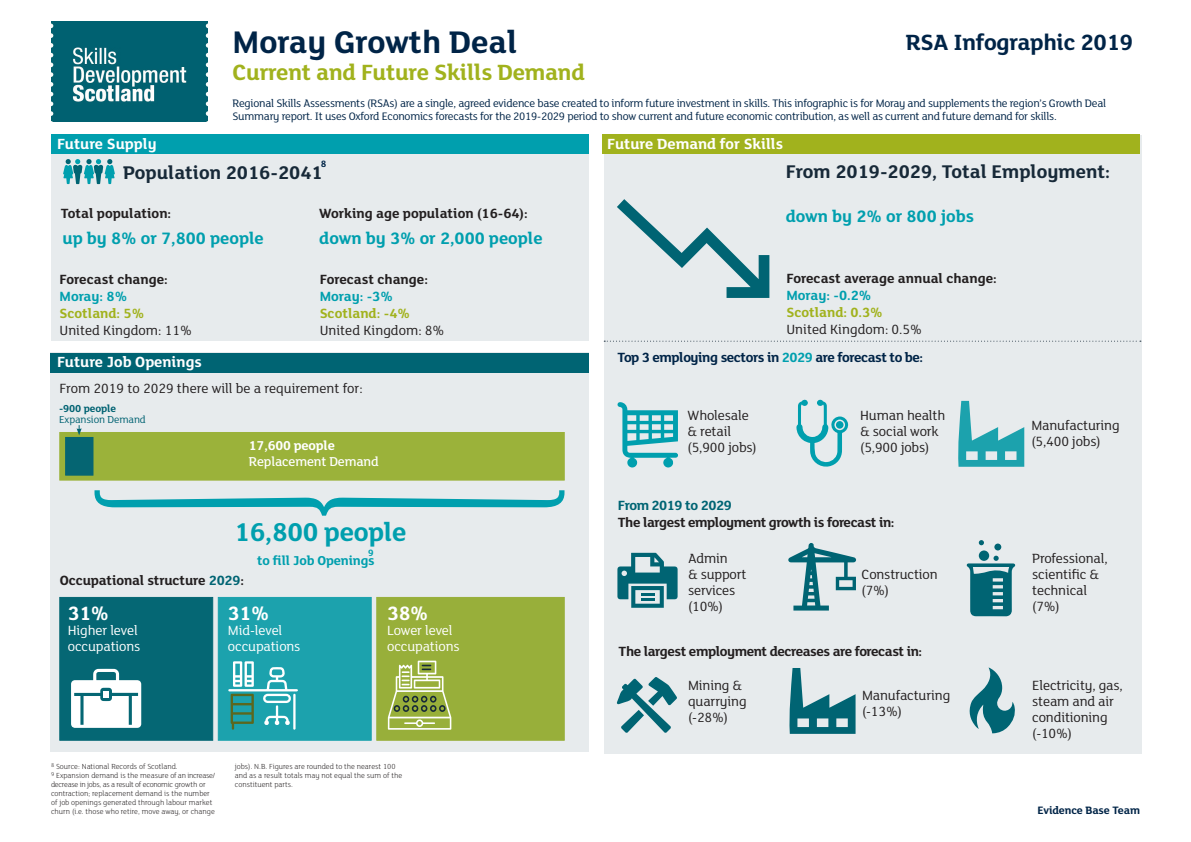
<style>
.page{position:relative;width:1191px;height:842px;background:#fff}
.page>*{position:absolute;margin:0;border:0;box-sizing:border-box;transform-origin:0 0}
.t1{font:700 34px "FS Lola";color:#002447}
.t2{font:700 28px "FS Lola";letter-spacing:-.01em;color:#009fae}
.t3{font:700 24px "FS Lola";letter-spacing:-.01em;color:#a1b21d}
.t4{font:700 24px "FS Lola";letter-spacing:-.01em;color:#002447}
.t5{font:700 21px "FS Lola";color:#fff}
.t6{font:700 20px "FS Lola";color:#172938}
.t7{font:700 18px "FS Lola";color:#009fae}
.t8{font:700 16px "FS Lola";color:#fff}
.t9{font:14.5px/16px "FS Lola";letter-spacing:-.01em;color:#231f20}
.t10{font:700 14.5px "FS Lola";letter-spacing:-.01em;color:#231f20}
.t11{font:700 14.5px "FS Lola";letter-spacing:-.03em;color:#231f20}
.t12{font:14.5px "FS Lola";letter-spacing:-.01em;color:#fff}
.t13{font:700 14.5px "FS Lola";letter-spacing:-.03em;color:#002447}
.t14{font:700 14.5px "FS Lola";color:#a1b21d}
.t15{font:700 14.5px "FS Lola";color:#009fae}
.t16{font:700 14.5px "FS Lola";letter-spacing:-.03em;color:#006473}
.t17{font:700 14px "FS Lola";letter-spacing:-.01em;color:#009fae}
.t18{font:500 14px "FS Lola";letter-spacing:-.01em;color:#fff}
.t19{font:700 14px "FS Lola";letter-spacing:-.01em;color:#fff}
.t20{font:11.8px/13px "FS Lola";letter-spacing:-.02em;color:#002447}
.t21{font:700 11.7px "FS Lola";letter-spacing:-.01em;color:#002447}
.t22{font:11px "FS Lola";letter-spacing:-.01em;color:#006272}
.t23{font:700 11px "FS Lola";letter-spacing:-.01em;color:#006272}
.t24{font:700 10px "FS Lola";color:#002447}
.t25{font:700 10px "FS Lola";color:#009fae}
.t26{font:300 8px/9px "FS Lola";color:#231f20}
.s1{color:#006473}
.s2{color:#009fae}
</style>
<div class="page">
<div style="left:50px;top:353px;width:538px;height:399px;background:#e7ebed"></div>
<div style="left:50px;top:353px;width:538px;height:19px;background:#006473"></div>
<div style="left:604px;top:135px;width:537px;height:618px;background:#e7ebed"></div>
<div style="left:602px;top:134px;width:538px;height:20px;background:#a1b21d"></div>
<div style="left:51px;top:134px;width:537px;height:207px;background:#e7ebed"></div>
<div style="left:51px;top:134px;width:537px;height:20px;background:#009fae"></div>
<img style="left:52px;top:21px;width:155px;height:101px">
<svg style="left:617px;top:199px;width:152px;height:99px"></svg>
<svg style="left:604px;top:341px;width:537px;height:1px"></svg>
<svg style="left:617px;top:553px;width:60px;height:55px"></svg>
<hr style="left:640px;top:598px;width:14px;height:3px;background:#006473">
<svg style="left:616px;top:677px;width:61px;height:56px"></svg>
<svg style="left:789px;top:668px;width:66px;height:66px"></svg>
<svg style="left:63px;top:159px;width:52px;height:25px"></svg>
<svg style="left:978px;top:550px;width:11px;height:11px"></svg>
<div style="left:994px;top:543px;width:7px;height:7px;background:#006473;border-radius:50%"></div>
<svg style="left:978px;top:540px;width:6px;height:5px"></svg>
<svg style="left:966px;top:556px;width:49px;height:60px"></svg>
<svg style="left:94px;top:490px;width:470px;height:26px"></svg>
<svg style="left:969px;top:667px;width:46px;height:66px"></svg>
<svg style="left:796px;top:399px;width:52px;height:68px"></svg>
<div style="left:836px;top:421px;width:7px;height:8px;background:#009fae;border-radius:50%"></div>
<svg style="left:788px;top:543px;width:68px;height:67px"></svg>
<svg style="left:617px;top:402px;width:61px;height:66px"></svg>
<svg style="left:958px;top:401px;width:66px;height:66px"></svg>
<div style="left:376px;top:597px;width:188px;height:143px;background:#98af3a;border:1px solid #98af3a"></div>
<div style="left:218px;top:597px;width:153px;height:143px;background:#1ca2ad;border:1px solid #1ca2ad"></div>
<div style="left:60px;top:597px;width:153px;height:143px;background:#056774;border:1px solid #056774"></div>
<svg style="left:71px;top:669px;width:70px;height:59px"></svg>
<div style="left:103px;top:691px;width:6px;height:7px;background:#fff"></div>
<svg style="left:228px;top:661px;width:70px;height:69px"></svg>
<svg style="left:388px;top:661px;width:63px;height:69px"></svg>
<div style="left:60px;top:432px;width:504px;height:48px;background:#9bb23a"></div>
<div style="left:65px;top:437px;width:28px;height:38px;background:#056572;border:1px solid #056572"></div>
<svg style="left:77px;top:425px;width:5px;height:10px"></svg>
<p class="t1" style="left:232px;top:18px;width:286px">Moray Growth Deal</p>
<p class="t3" style="left:232px;top:56px;width:354px">Current and Future Skills Demand</p>
<p class="t20" style="left:232px;top:96px;width:875px">Regional Skills Assessments (RSAs) are a single, agreed evidence base created to inform future investment in skills. This infographic is for Moray and supplements the region’s Growth Deal<br>Summary report. It uses Oxford Economics forecasts for the 2019-2029 period to show current and future economic contribution, as well as current and future demand for skills.</p>
<p class="t4" style="left:905px;top:26px;width:229px">RSA Infographic 2019</p>
<p class="t8" style="left:57px;top:132px;width:101px">Future Supply</p>
<p class="t8" style="left:607px;top:132px;width:177px">Future Demand for Skills</p>
<p class="t24" style="left:321px;top:157px;width:7px">8</p>
<p class="t6" style="left:123px;top:159px;width:201px">Population 2016-2041</p>
<p class="t10" style="left:61px;top:203px;width:112px">Total population:</p>
<p class="t10" style="left:319px;top:203px;width:210px">Working age population (16-64):</p>
<p class="t7" style="left:62px;top:226px;width:203px">up by 8% or 7,800 people</p>
<p class="t7" style="left:319px;top:226px;width:225px">down by 3% or 2,000 people</p>
<p class="t10" style="left:60px;top:269px;width:110px">Forecast change:</p>
<p class="t15" style="left:60px;top:286px;width:69px">Moray: 8%</p>
<p class="t14" style="left:60px;top:303px;width:86px">Scotland: 5%</p>
<p class="t9" style="left:60px;top:322px;width:134px">United Kingdom: 11%</p>
<p class="t8" style="left:57px;top:351px;width:146px">Future Job Openings</p>
<p class="t10" style="left:320px;top:269px;width:110px">Forecast change:</p>
<p class="t15" style="left:320px;top:286px;width:75px">Moray: -3%</p>
<p class="t14" style="left:320px;top:303px;width:92px">Scotland: -4%</p>
<p class="t9" style="left:320px;top:322px;width:126px">United Kingdom: 8%</p>
<p class="t9" style="left:60px;top:380px;width:305px">From 2019 to 2029 there will be a requirement for:</p>
<p class="t23" style="left:59px;top:401px;width:58px">-900 people</p>
<p class="t22" style="left:59px;top:412px;width:88px">Expansion Demand</p>
<p class="t19" style="left:249px;top:436px;width:87px">17,600 people</p>
<p class="t18" style="left:249px;top:452px;width:131px">Replacement Demand</p>
<p class="t2" style="left:235px;top:512px;width:173px">16,800 people</p>
<p class="t25" style="left:368px;top:546px;width:7px">9</p>
<p class="t17" style="left:257px;top:551px;width:119px">to fill Job Openings</p>
<p class="t10" style="left:60px;top:570px;width:186px">Occupational structure <span class="s1">2029</span>:</p>
<p class="t5" style="left:68px;top:598px;width:43px">31%</p>
<p class="t12" style="left:68px;top:621px;width:71px">Higher level</p>
<p class="t12" style="left:68px;top:637px;width:74px">occupations</p>
<p class="t5" style="left:228px;top:598px;width:43px">31%</p>
<p class="t12" style="left:228px;top:621px;width:56px">Mid-level</p>
<p class="t12" style="left:228px;top:637px;width:74px">occupations</p>
<p class="t5" style="left:387px;top:598px;width:43px">38%</p>
<p class="t12" style="left:387px;top:621px;width:67px">Lower level</p>
<p class="t12" style="left:387px;top:637px;width:74px">occupations</p>
<p class="t26" style="left:51px;top:761px;width:128px"><sup>8</sup> Source: National Records of Scotland.</p>
<p class="t26" style="left:51px;top:770px;width:165px"><sup>9</sup> Expansion demand is the measure of an increase/ decrease in jobs, as a result of economic growth or contraction; replacement demand is the number of job openings generated through labour market churn (i.e. those who retire, move away, or change</p>
<p class="t26" style="left:235px;top:761px;width:169px">jobs). N.B. Figures are rounded to the nearest 100 and as a result totals may not equal the sum of the constituent parts.</p>
<p class="t6" style="left:786px;top:158px;width:326px">From 2019-2029, Total Employment:</p>
<p class="t7" style="left:785px;top:204px;width:190px">down by 2% or 800 jobs</p>
<p class="t10" style="left:786px;top:269px;width:212px">Forecast average annual change:</p>
<p class="t15" style="left:786px;top:286px;width:86px">Moray: -0.2%</p>
<p class="t14" style="left:786px;top:303px;width:98px">Scotland: 0.3%</p>
<p class="t9" style="left:786px;top:321px;width:137px">United Kingdom: 0.5%</p>
<p class="t13" style="left:617px;top:347px;width:307px">Top 3 employing sectors in <span class="s2">2029</span> are forecast to be:</p>
<p class="t9" style="left:687px;top:407px;width:63px">Wholesale</p>
<p class="t9" style="left:687px;top:423px;width:45px">&amp; retail</p>
<p class="t9" style="left:687px;top:439px;width:71px">(5,900 jobs)</p>
<p class="t9" style="left:860px;top:407px;width:86px">Human health &amp; social work (5,900 jobs)</p>
<p class="t16" style="left:618px;top:495px;width:115px">From 2019 to 2029</p>
<p class="t11" style="left:618px;top:512px;width:278px">The largest employment growth is forecast in:</p>
<p class="t9" style="left:688px;top:549px;width:41px">Admin</p>
<p class="t9" style="left:688px;top:565px;width:60px">&amp; support</p>
<p class="t9" style="left:688px;top:581px;width:49px">services</p>
<p class="t9" style="left:688px;top:597px;width:37px">(10%)</p>
<p class="t9" style="left:861px;top:565px;width:78px">Construction (7%)</p>
<p class="t11" style="left:618px;top:641px;width:305px">The largest employment decreases are forecast in:</p>
<p class="t9" style="left:688px;top:677px;width:56px">Mining &amp;</p>
<p class="t9" style="left:688px;top:693px;width:60px">quarrying</p>
<p class="t9" style="left:688px;top:709px;width:41px">(-28%)</p>
<p class="t9" style="left:862px;top:687px;width:90px">Manufacturing (-13%)</p>
<p class="t9" style="left:1031px;top:417px;width:90px">Manufacturing (5,400 jobs)</p>
<p class="t9" style="left:1032px;top:549px;width:77px">Professional, scientific &amp; technical (7%)</p>
<p class="t9" style="left:1032px;top:676px;width:92px">Electricity, gas, steam and air conditioning (-10%)</p>
<p class="t21" style="left:1037px;top:802px;width:104px">Evidence Base Team</p>
</div>
